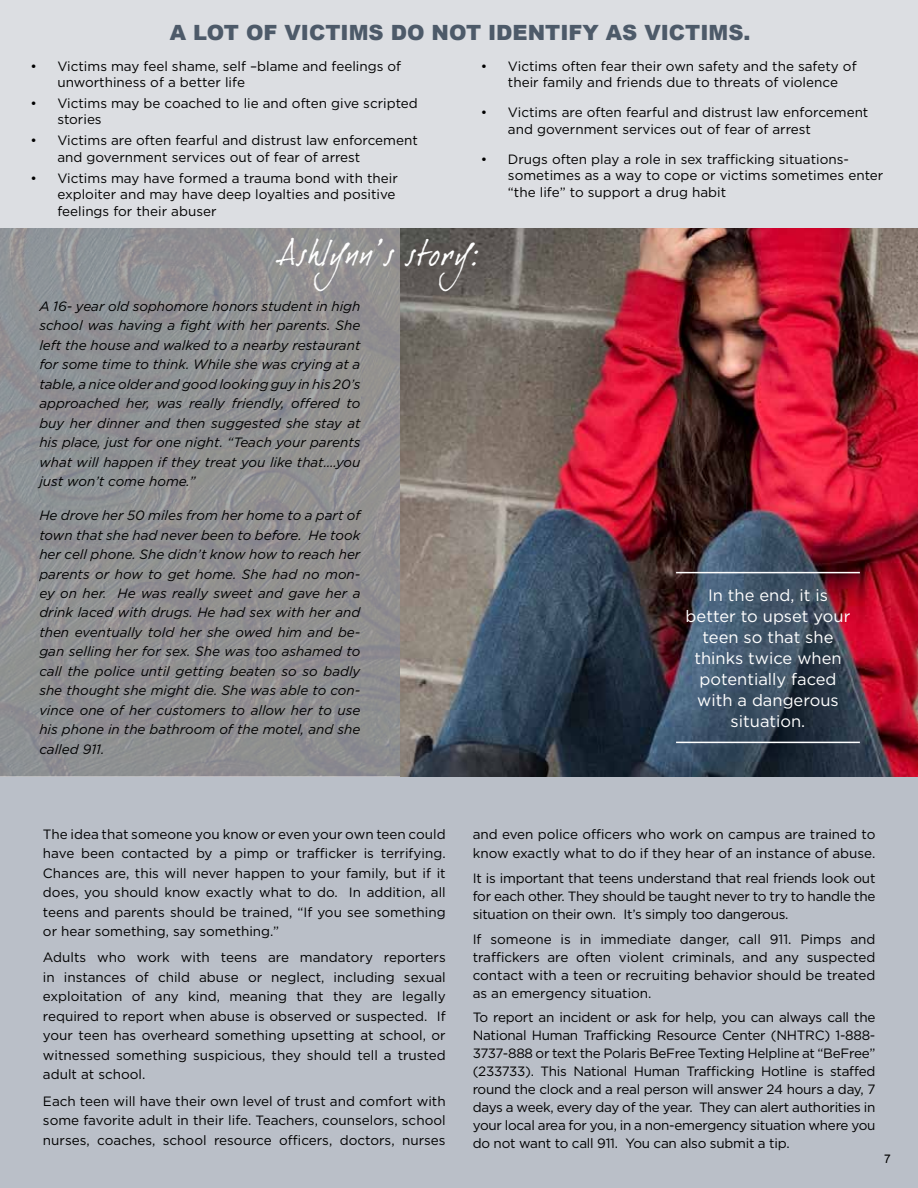
<style>
.page{position:relative;width:918px;height:1188px;background:#fff}
.page>*{position:absolute;margin:0;border:0;box-sizing:border-box;transform-origin:0 0}
.t1{font:35.7px "Dear Joe 1";letter-spacing:.03em;color:#fff}
.t2{font:900 21px "Arial";color:#4d5a69}
.t3{font:16.5px/21px "Gotham";color:#fff;text-align:center}
.t4{font:13.5px/19.5px "Gotham";color:#000}
.t5{font:italic 13.5px/19.5px "Gotham";color:#000;text-align:justify}
.t6{font:12px "Arial";color:#000}
</style>
<div class="page">
<div style="left:0;top:229px;width:918px;height:959px;background:#babfc8"></div>
<div style="left:0;top:0;width:918px;height:229px;background:#dcdee2"></div>
<img style="left:0;top:229px;width:918px;height:547px">
<hr style="left:676px;top:572px;width:184px;height:1px;background:#fff">
<hr style="left:676px;top:742px;width:184px;height:1px;background:#fff">
<h2 class="t2" style="left:170px;top:17px;width:582px">A LOT OF VICTIMS DO NOT IDENTIFY AS VICTIMS.</h2>
<p class="t4" style="left:57px;top:57px;width:345px;line-height:16.5px;text-indent:-27px">• Victims may feel shame, self –blame and feelings of unworthiness of a better life</p>
<p class="t4" style="left:57px;top:95px;width:362px;line-height:16.5px;text-indent:-27px">• Victims may be coached to lie and often give scripted stories</p>
<p class="t4" style="left:57px;top:132px;width:362px;line-height:16.5px;text-indent:-27px">• Victims are often fearful and distrust law enforcement and government services out of fear of arrest</p>
<p class="t4" style="left:57px;top:169px;width:342px;line-height:16.5px;text-indent:-27px">• Victims may have formed a trauma bond with their exploiter and may have deep loyalties and positive feelings for their abuser</p>
<p class="t4" style="left:508px;top:57px;width:350px;line-height:16.5px;text-indent:-27px">• Victims often fear their own safety and the safety of their family and friends due to threats of violence</p>
<p class="t4" style="left:508px;top:104px;width:362px;line-height:16.5px;text-indent:-27px">• Victims are often fearful and distrust law enforcement and government services out of fear of arrest</p>
<p class="t4" style="left:508px;top:150px;width:377px;line-height:16.5px;text-indent:-27px">• Drugs often play a role in sex trafficking situations&shy;sometimes as a way to cope or victims sometimes enter “the life” to support a drug habit</p>
<h1 class="t1" style="left:279px;top:231px;width:214px">Ashlynn’s story:</h1>
<p class="t5" style="left:39px;top:296px;width:323px">A 16- year old sophomore honors student in high school was having a fight with her parents. She left the house and walked to a nearby restaurant for some time to think. While she was crying at a table, a nice older and good looking guy in his 20’s approached her, was really friendly, offered to buy her dinner and then suggested she stay at his place, just for one night. “Teach your parents what will happen if they treat you like that….you just won’t come home.”</p>
<p class="t5" style="left:39px;top:505px;width:323px">He drove her 50 miles from her home to a part of town that she had never been to before. He took her cell phone. She didn’t know how to reach her parents or how to get home. She had no mon&shy;ey on her. He was really sweet and gave her a drink laced with drugs. He had sex with her and then eventually told her she owed him and be&shy;gan selling her for sex. She was too ashamed to call the police until getting beaten so so badly she thought she might die. She was able to con&shy;vince one of her customers to allow her to use his phone in the bathroom of the motel, and she called 911.</p>
<p class="t3" style="left:686px;top:584px;width:166px">In the end, it is better to upset your teen so that she thinks twice when potentially faced with a dangerous situation.</p>
<p class="t4" style="left:43px;top:824px;width:404px;text-align:justify">The idea that someone you know or even your own teen could have been contacted by a pimp or trafficker is terrifying.<br>Chances are, this will never happen to your family, but if it does, you should know exactly what to do. In addition, all teens and parents should be trained, “If you see something or hear something, say something.”</p>
<p class="t4" style="left:43px;top:948px;width:404px;text-align:justify">Adults who work with teens are mandatory reporters in instances of child abuse or neglect, including sexual exploitation of any kind, meaning that they are legally required to report when abuse is observed or suspected. If your teen has overheard something upsetting at school, or witnessed something suspicious, they should tell a trusted adult at school.</p>
<p class="t4" style="left:43px;top:1091px;width:404px;text-align:justify">Each teen will have their own level of trust and comfort with some favorite adult in their life. Teachers, counselors, school nurses, coaches, school resource officers, doctors, nurses</p>
<p class="t4" style="left:473px;top:824px;width:404px">and even police officers who work on campus are trained to know exactly what to do if they hear of an instance of abuse.</p>
<p class="t4" style="left:473px;top:869px;width:404px;line-height:18px;text-align:justify">It is important that teens understand that real friends look out for each other. They should be taught never to try to handle the situation on their own. It’s simply too dangerous.</p>
<p class="t4" style="left:473px;top:929px;width:404px;line-height:18px;text-align:justify">If someone is in immediate danger, call 911. Pimps and traffickers are often violent criminals, and any suspected contact with a teen or recruiting behavior should be treated as an emergency situation.</p>
<p class="t4" style="left:473px;top:1008px;width:404px;line-height:18px;text-align:justify">To report an incident or ask for help, you can always call the National Human Trafficking Resource Center (NHTRC) 1-888- 3737-888 or text the Polaris BeFree Texting Helpline at “BeFree” (233733). This National Human Trafficking Hotline is staffed round the clock and a real person will answer 24 hours a day, 7 days a week, every day of the year. They can alert authorities in your local area for you, in a non-emergency situation where you do not want to call 911. You can also submit a tip.</p>
<p class="t6" style="left:884px;top:1151px;width:8px">7</p>
</div>
